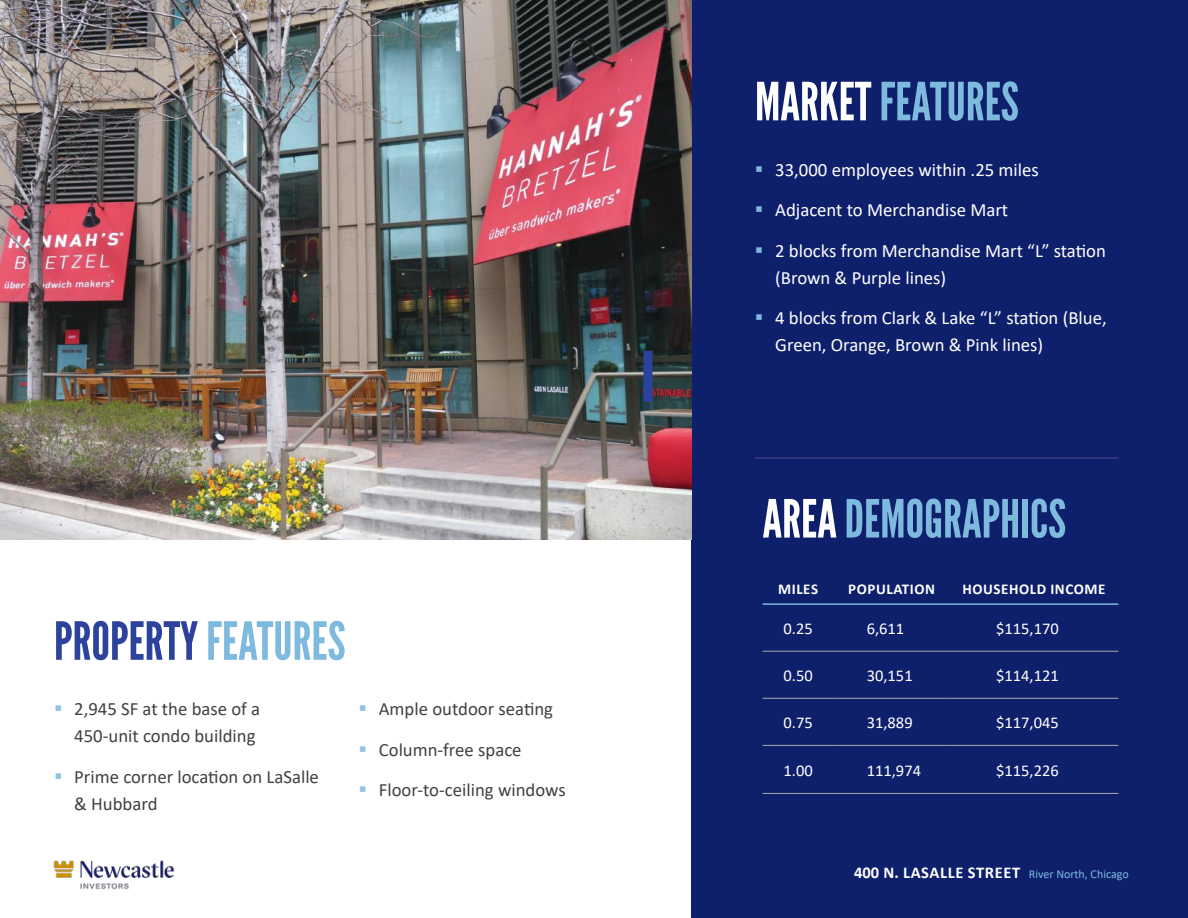
<style>
.page{position:relative;width:1188px;height:918px;background:#fff}
.page>*{position:absolute;margin:0;border:0;box-sizing:border-box;transform-origin:0 0}
.t1{font:52.5px "League Gothic";color:#7eb9de}
.t2{font:52.5px "League Gothic";color:#2c429d}
.t3{font:18.75px/40.5px "Calibri";color:#fff}
.t4{font:18.75px/27px "Calibri";color:#444041}
.t5{font:16.5px "Calibri";color:#fff}
.t6{font:700 16.5px "Calibri";letter-spacing:.04em;color:#fff}
.t7{font:700 15px "Calibri";letter-spacing:.04em;color:#fff}
.s1{color:#7eb9de}
.s2{color:#fff}
.s3{font-weight:400;font-size:12px;color:#7eb9de}
</style>
<div class="page">
<div style="left:691px;top:0;width:497px;height:918px;background:#0e206c"></div>
<img style="left:54px;top:860px;width:121px;height:30px">
<img style="left:0;top:0;width:691px;height:539px">
<hr style="left:762px;top:603px;width:72px;height:2px;background:#7eb9de">
<hr style="left:834px;top:603px;width:116px;height:2px;background:#7eb9de">
<hr style="left:950px;top:603px;width:168px;height:2px;background:#7eb9de">
<hr style="left:762px;top:651px;width:72px;height:1px;background:#aaaaac">
<hr style="left:834px;top:651px;width:116px;height:1px;background:#aaaaac">
<hr style="left:950px;top:651px;width:168px;height:1px;background:#aaaaac">
<hr style="left:762px;top:698px;width:72px;height:1px;background:#aaaaac">
<hr style="left:834px;top:698px;width:116px;height:1px;background:#aaaaac">
<hr style="left:950px;top:698px;width:168px;height:1px;background:#aaaaac">
<hr style="left:762px;top:745px;width:72px;height:1px;background:#aaaaac">
<hr style="left:834px;top:745px;width:116px;height:1px;background:#aaaaac">
<hr style="left:950px;top:745px;width:168px;height:1px;background:#aaaaac">
<hr style="left:762px;top:793px;width:72px;height:1px;background:#aaaaac">
<hr style="left:834px;top:793px;width:116px;height:1px;background:#aaaaac">
<hr style="left:950px;top:793px;width:168px;height:1px;background:#aaaaac">
<hr style="left:755px;top:457px;width:363px;height:2px;background:#3b3c81">
<div style="left:644px;top:351px;width:8px;height:51px;background:#2b439d"></div>
<h1 class="t2" style="left:54px;top:610px;width:293px">PROPERTY <span class="s1">FEATURES</span></h1>
<p class="t4" style="left:74px;top:695px;width:187px">2,945 SF at the base of a<br>450-unit condo building</p>
<p class="t4" style="left:74px;top:763px;width:246px">Prime corner location on LaSalle &amp; Hubbard</p>
<p class="t4" style="left:379px;top:688px;width:189px;line-height:40.5px">Ample outdoor seating<br>Column-free space<br>Floor-to-ceiling windows</p>
<h1 class="t1" style="left:755px;top:70px;width:265px"><span class="s2">MARKET</span> FEATURES</h1>
<p class="t3" style="left:775px;top:149px;width:332px">33,000 employees within .25 miles<br>Adjacent to Merchandise Mart<br>2 blocks from Merchandise Mart “L” station</p>
<p class="t3" style="left:775px;top:257px;width:333px">(Brown &amp; Purple lines)<br>4 blocks from Clark &amp; Lake “L” station (Blue,</p>
<p class="t3" style="left:775px;top:324px;width:270px">Green, Orange, Brown &amp; Pink lines)</p>
<h1 class="t1" style="left:762px;top:488px;width:305px"><span class="s2">AREA</span> DEMOGRAPHICS</h1>
<p class="t7" style="left:778px;top:578px;width:42px">MILES</p>
<p class="t7" style="left:848px;top:578px;width:88px">POPULATION</p>
<p class="t7" style="left:962px;top:578px;width:145px">HOUSEHOLD INCOME</p>
<p class="t5" style="left:783px;top:617px;width:31px">0.25</p>
<p class="t5" style="left:867px;top:617px;width:39px">6,611</p>
<p class="t5" style="left:996px;top:617px;width:64px">$115,170</p>
<p class="t5" style="left:783px;top:664px;width:31px">0.50</p>
<p class="t5" style="left:867px;top:664px;width:47px">30,151</p>
<p class="t5" style="left:996px;top:664px;width:64px">$114,121</p>
<p class="t5" style="left:783px;top:711px;width:31px">0.75</p>
<p class="t5" style="left:867px;top:711px;width:47px">31,889</p>
<p class="t5" style="left:996px;top:711px;width:64px">$117,045</p>
<p class="t5" style="left:783px;top:759px;width:31px">1.00</p>
<p class="t5" style="left:867px;top:759px;width:56px">111,974</p>
<p class="t5" style="left:996px;top:759px;width:64px">$115,226</p>
<p class="t6" style="left:854px;top:861px;width:276px">400 N. LASALLE STREET <span class="s3">River North, Chicago</span></p>
</div>
